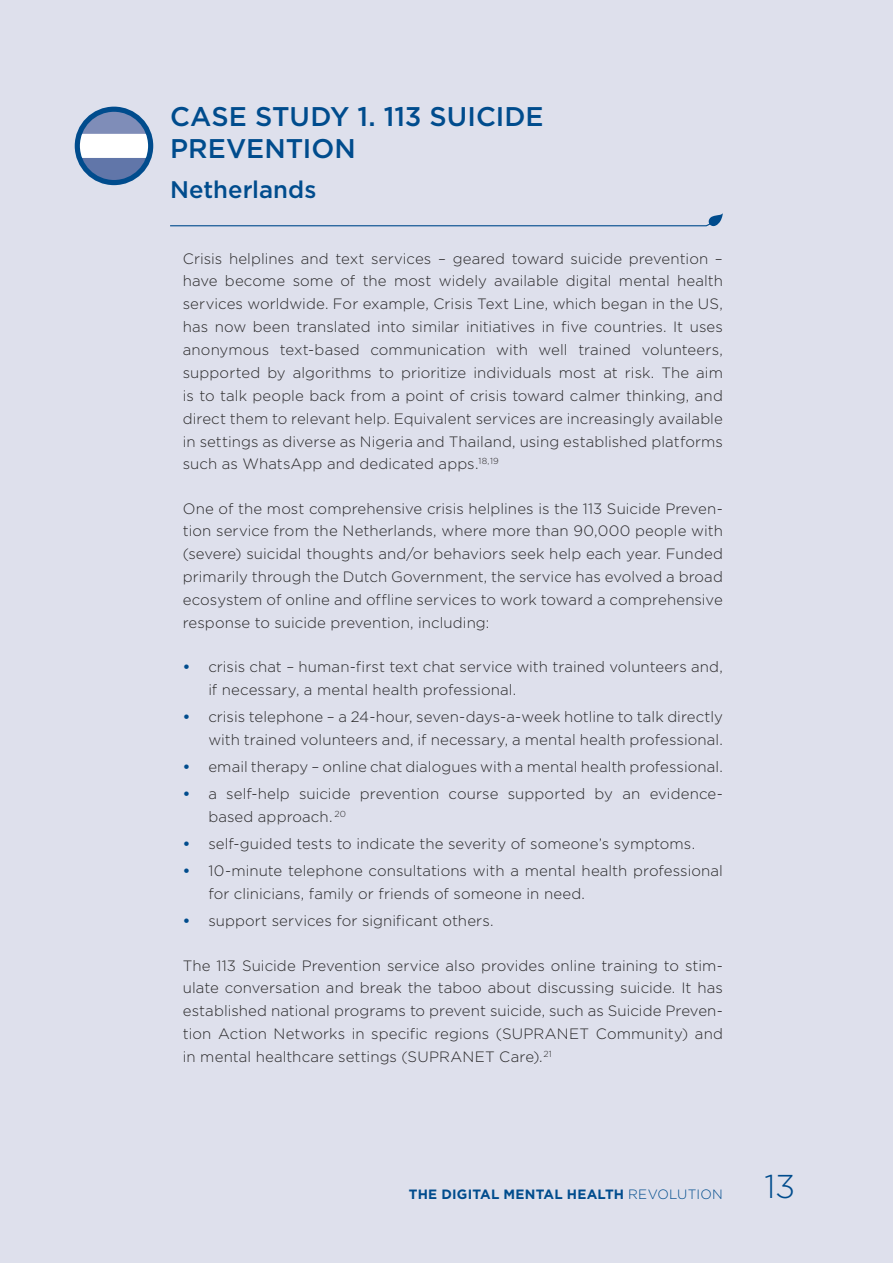
<style>
.page{position:relative;width:893px;height:1263px;background:#dee0ec}
.page>*{position:absolute;margin:0;border:0;box-sizing:border-box;transform-origin:0 0}
.t1{font:300 33px "Gotham";color:#004c8d}
.t2{font:500 27px/31.5px "Gotham";color:#004c8d}
.t3{font:500 24px "Gotham";color:#004c8d}
.t4{font:300 15px/22.8px "Gotham";letter-spacing:.005em;color:#292829;text-align:justify}
.t5{font:700 13.5px "Gotham";letter-spacing:.015em;color:#004c8d}
.s1{font-weight:700;color:#004c8d}
.s2{font-weight:300}
</style>
<div class="page">
<svg style="left:77px;top:109px;width:74px;height:74px"></svg>
<div style="left:75px;top:107px;width:78px;height:78px;border:5px solid #004c8d;border-radius:50%"></div>
<svg style="left:170px;top:213px;width:553px;height:14px"></svg>
<h2 class="t2" style="left:170px;top:100px;width:375px">CASE STUDY 1. 113 SUICIDE<br>PREVENTION</h2>
<h3 class="t3" style="left:170px;top:176px;width:148px">Netherlands</h3>
<p class="t4" style="left:183px;top:247px;width:542px">Crisis helplines and text services – geared toward suicide prevention – have become some of the most widely available digital mental health services worldwide. For example, Crisis Text Line, which began in the US, has now been translated into similar initiatives in five countries. It uses anonymous text-based communication with well trained volunteers, supported by algorithms to prioritize individuals most at risk. The aim is to talk people back from a point of crisis toward calmer thinking, and direct them to relevant help. Equivalent services are increasingly available in settings as diverse as Nigeria and Thailand, using established platforms such as WhatsApp and dedicated apps.<sup>18,19</sup></p>
<p class="t4" style="left:183px;top:497px;width:542px">One of the most comprehensive crisis helplines is the 113 Suicide Preven&shy;tion service from the Netherlands, where more than 90,000 people with (severe) suicidal thoughts and/or behaviors seek help each year. Funded primarily through the Dutch Government, the service has evolved a broad ecosystem of online and offline services to work toward a comprehensive response to suicide prevention, including:</p>
<p class="t4" style="left:208px;top:655px;width:516px;text-indent:-26px"><span class="s1">•</span> crisis chat – human-first text chat service with trained volunteers and, if necessary, a mental health professional.</p>
<p class="t4" style="left:183px;top:705px;width:542px;text-align:right"><span class="s1">•</span> crisis telephone – a 24-hour, seven-days-a-week hotline to talk directly with trained volunteers and, if necessary, a mental health professional.</p>
<p class="t4" style="left:183px;top:755px;width:541px"><span class="s1">•</span> email therapy – online chat dialogues with a mental health professional.</p>
<p class="t4" style="left:208px;top:782px;width:516px;text-indent:-26px"><span class="s1">•</span> a self-help suicide prevention course supported by an evidence&shy;based approach. <sup>20</sup></p>
<p class="t4" style="left:183px;top:832px;width:514px"><span class="s1">•</span> self-guided tests to indicate the severity of someone’s symptoms.</p>
<p class="t4" style="left:208px;top:859px;width:516px;text-indent:-26px"><span class="s1">•</span> 10-minute telephone consultations with a mental health professional for clinicians, family or friends of someone in need.</p>
<p class="t4" style="left:183px;top:909px;width:312px"><span class="s1">•</span> support services for significant others.</p>
<p class="t4" style="left:183px;top:954px;width:542px">The 113 Suicide Prevention service also provides online training to stim&shy;ulate conversation and break the taboo about discussing suicide. It has established national programs to prevent suicide, such as Suicide Preven&shy;tion Action Networks in specific regions (SUPRANET Community) and in mental healthcare settings (SUPRANET Care).<sup>21</sup></p>
<p class="t5" style="left:409px;top:1186px;width:316px">THE DIGITAL MENTAL HEALTH <span class="s2">REVOLUTION</span></p>
<h1 class="t1" style="left:764px;top:1169px;width:32px">13</h1>
</div>
